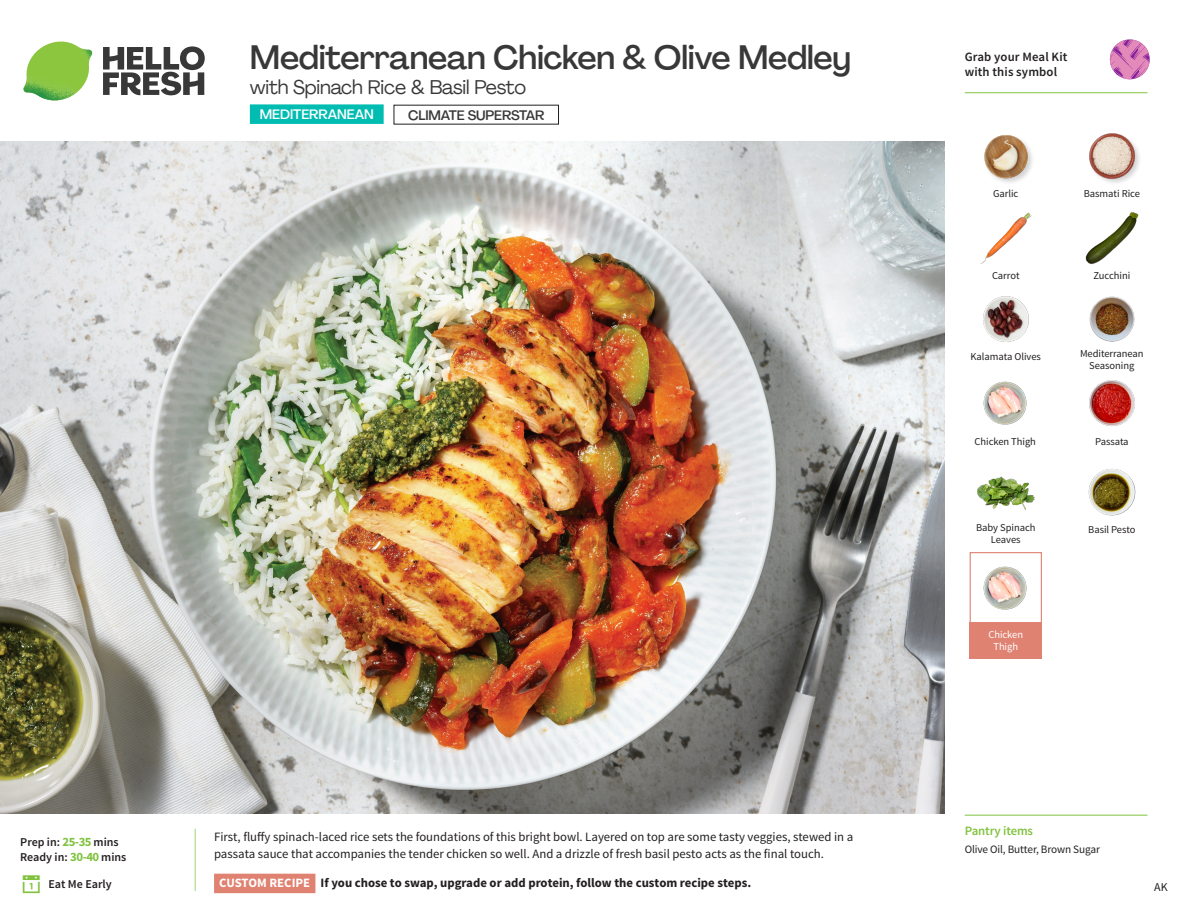
<style>
.page{position:relative;width:1188px;height:918px;background:#fff}
.page>*{position:absolute;margin:0;border:0;box-sizing:border-box;transform-origin:0 0}
._15_Titel_UK{font:500 33px "Agrandir";letter-spacing:-.01em;color:#383839}
._15_Titel_UK-2{font:19.5px "Agrandir";letter-spacing:-.01em;color:#383839}
.t1{font:500 13.5px "Agrandir";letter-spacing:-.01em;color:#383839}
.t2{font:500 13.5px "Agrandir";color:#fff}
.Step_6_Text_AU{font:12.75px/16.5px "Source Sans Pro";color:#231f20}
.Step_6_Text_AU-2{font:700 12.75px "Source Sans Pro";color:#231f20}
.t3{font:600 12.75px/15px "Source Sans Pro";letter-spacing:.01em;color:#231f20}
._04_Headers_Front{font:600 12.75px "Source Sans Pro";letter-spacing:-.01em;color:#81c340}
._04_Intro{font:600 12px "Source Sans Pro";color:#231f20}
.t4{font:12px "Source Sans Pro";color:#231f20}
._05_Pantry{font:11.25px "Source Sans Pro";letter-spacing:-.01em;color:#231f20}
._18_FRONT_ingredients{font:10.5px/12px "Source Sans Pro";letter-spacing:-.005em;color:#231f20;text-align:center}
._18_FRONT_ingredients-2{font:10.5px/12px "Source Sans Pro";letter-spacing:-.005em;color:#fff;text-align:center}
.s1{font-weight:700;font-size:12.75px;color:#81c340}
.s2{color:#fff}
</style>
<div class="page">
<svg style="left:103px;top:46px;width:102px;height:49px"></svg>
<img style="left:23px;top:42px;width:69px;height:59px">
<svg style="left:194px;top:828px;width:122px;height:66px"></svg>
<img style="left:0;top:142px;width:945px;height:672px">
<div style="left:250px;top:104px;width:134px;height:20px;background:#00bcb1"></div>
<img style="left:983px;top:381px;width:44px;height:44px">
<img style="left:1089px;top:380px;width:46px;height:46px">
<img style="left:1089px;top:296px;width:46px;height:46px">
<img style="left:977px;top:476px;width:57px;height:34px">
<img style="left:983px;top:296px;width:46px;height:46px">
<img style="left:980px;top:212px;width:52px;height:52px">
<img style="left:1085px;top:212px;width:54px;height:53px">
<img style="left:984px;top:135px;width:48px;height:48px">
<div style="left:1088px;top:132px;width:54px;height:54px;background:#231f20;opacity:.2"></div>
<img style="left:1088px;top:132px;width:49px;height:49px">
<img style="left:1088px;top:468px;width:48px;height:48px">
<div style="left:970px;top:552px;width:72px;height:72px;border:1px solid #df8272"></div>
<div style="left:970px;top:622px;width:72px;height:37px;background:#df8272"></div>
<img style="left:983px;top:566px;width:44px;height:44px">
<svg style="left:1092px;top:39px;width:58px;height:55px"></svg>
<hr style="left:965px;top:815px;width:183px;height:1px;background:#81c340">
<hr style="left:965px;top:92px;width:183px;height:1px;background:#81c340">
<p class="_15_Titel_UK" style="left:250px;top:37px;width:603px">Mediterranean Chicken &amp; Olive Medley</p>
<p class="_15_Titel_UK-2" style="left:250px;top:75px;width:278px">with Spinach Rice &amp; Basil Pesto</p>
<p class="t2" style="left:260px;top:106px;width:116px">MEDITERRANEAN</p>
<p class="t1" style="left:408px;top:107px;width:138px">CLIMATE SUPERSTAR</p>
<p class="_04_Intro" style="left:20px;top:835px;width:100px">Prep in: <span class="s1">25-35</span> mins</p>
<p class="_04_Intro" style="left:20px;top:850px;width:108px">Ready in: <span class="s1">30-40</span> mins</p>
<p class="_04_Intro" style="left:48px;top:876px;width:65px">Eat Me Early</p>
<p class="Step_6_Text_AU" style="left:214px;top:829px;width:641px">First, fluffy spinach-laced rice sets the foundations of this bright bowl. Layered on top are some tasty veggies, stewed in a passata sauce that accompanies the tender chicken so well. And a drizzle of fresh basil pesto acts as the final touch.</p>
<p class="Step_6_Text_AU-2" style="left:219px;top:875px;width:533px"><span class="s2">CUSTOM RECIPE</span> If you chose to swap, upgrade or add protein, follow the custom recipe steps.</p>
<p class="t3" style="left:965px;top:50px;width:104px">Grab your Meal Kit with this symbol</p>
<p class="_18_FRONT_ingredients" style="left:993px;top:188px;width:27px">Garlic</p>
<p class="_18_FRONT_ingredients" style="left:1084px;top:188px;width:58px">Basmati Rice</p>
<p class="_18_FRONT_ingredients" style="left:992px;top:270px;width:29px">Carrot</p>
<p class="_18_FRONT_ingredients" style="left:1094px;top:270px;width:38px">Zucchini</p>
<p class="_18_FRONT_ingredients" style="left:971px;top:351px;width:72px">Kalamata Olives</p>
<p class="_18_FRONT_ingredients" style="left:1080px;top:348px;width:65px">Mediterranean<br>Seasoning</p>
<p class="_18_FRONT_ingredients" style="left:975px;top:435px;width:63px">Chicken Thigh</p>
<p class="_18_FRONT_ingredients" style="left:1095px;top:435px;width:35px">Passata</p>
<p class="_18_FRONT_ingredients" style="left:976px;top:521px;width:61px">Baby Spinach</p>
<p class="_18_FRONT_ingredients" style="left:1088px;top:524px;width:49px">Basil Pesto</p>
<p class="_18_FRONT_ingredients" style="left:991px;top:533px;width:31px">Leaves</p>
<p class="_18_FRONT_ingredients-2" style="left:988px;top:629px;width:36px">Chicken<br>Thigh</p>
<p class="_04_Headers_Front" style="left:965px;top:822px;width:70px">Pantry items</p>
<p class="_05_Pantry" style="left:965px;top:842px;width:137px">Olive Oil, Butter, Brown Sugar</p>
<p class="t4" style="left:1154px;top:879px;width:15px">AK</p>
</div>
